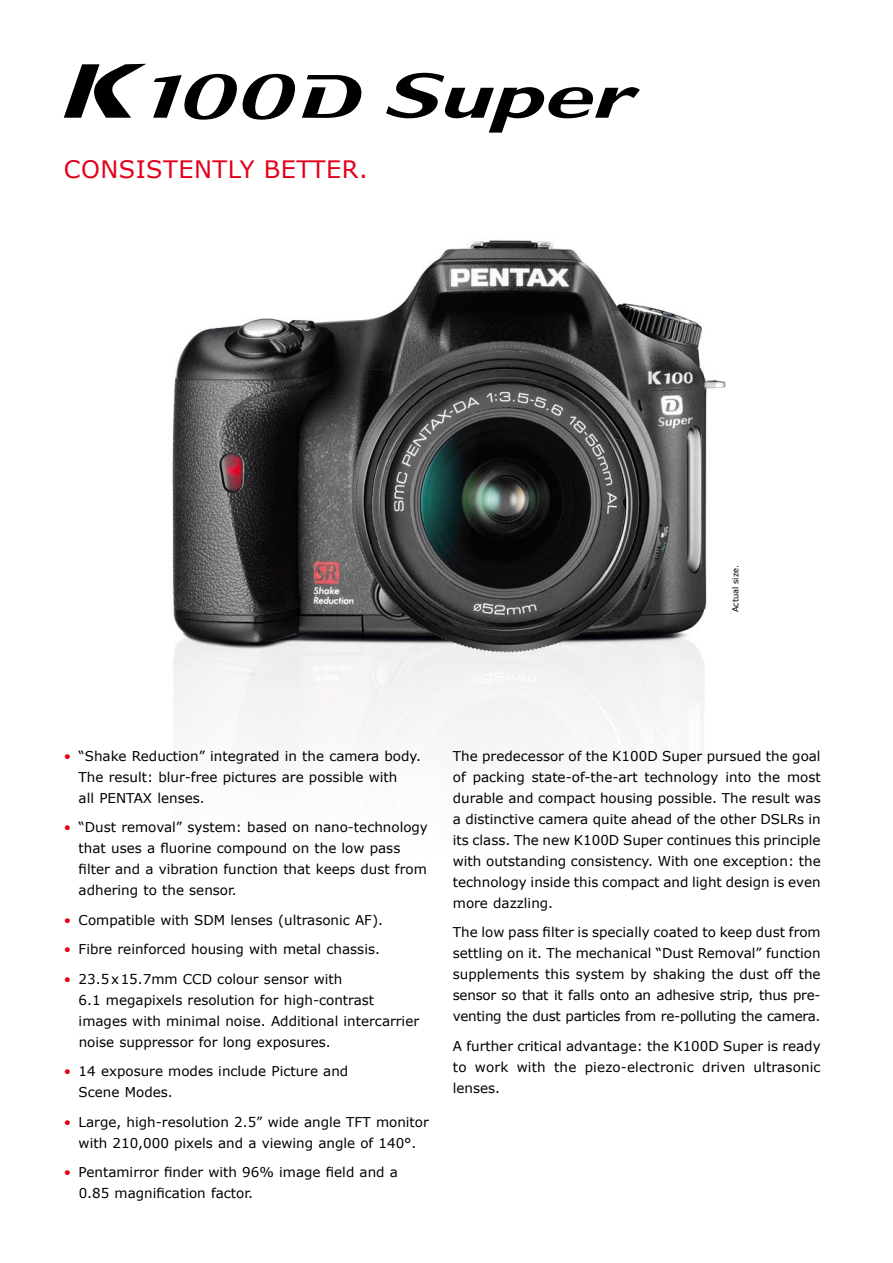
<style>
.page{position:relative;width:893px;height:1263px;background:#fff}
.page>*{position:absolute;margin:0;border:0;box-sizing:border-box;transform-origin:0 0}
.t1{font:24px "Verdana";color:#e2001a}
.t2{font:13.5px/21px "Verdana";color:#000}
.t3{font:8.25px "Verdana";color:#000}
.s1{color:#e2001a}
</style>
<div class="page">
<img style="left:172px;top:240px;width:554px;height:506px">
<svg style="left:153px;top:74px;width:209px;height:46px"></svg>
<svg style="left:64px;top:64px;width:82px;height:54px"></svg>
<svg style="left:386px;top:73px;width:254px;height:60px"></svg>
<h1 class="t1" style="left:64px;top:154px;width:35px">Consistent</h1>
<h1 class="t1" style="left:228px;top:154px;width:70px">ly better</h1>
<h1 class="t1" style="left:359px;top:154px;width:10px">.</h1>
<p class="t3" style="left:730px;top:612px;width:49px;rotate:-90deg">Actual size.</p>
<p class="t2" style="left:79px;top:745px;width:344px;text-indent:-15px"><span class="s1">•</span> “Shake Reduction” integrated in the camera body.<br>The result: blur-free pictures are possible with<br>all PENTAX lenses.</p>
<p class="t2" style="left:79px;top:816px;width:351px;text-indent:-15px"><span class="s1">•</span> “Dust removal” system: based on nano-technology that uses a fluorine compound on the low pass filter and a vibration function that keeps dust from adhering to the sensor.</p>
<p class="t2" style="left:64px;top:909px;width:321px"><span class="s1">•</span> Compatible with SDM lenses (ultrasonic AF).</p>
<p class="t2" style="left:64px;top:938px;width:318px"><span class="s1">•</span> Fibre reinforced housing with metal chassis.</p>
<p class="t2" style="left:79px;top:968px;width:342px;text-indent:-15px"><span class="s1">•</span> 23.5x15.7mm CCD colour sensor with<br>6.1 megapixels resolution for high-contrast images with minimal noise. Additional intercarrier noise suppressor for long exposures.</p>
<p class="t2" style="left:79px;top:1060px;width:271px;text-indent:-15px"><span class="s1">•</span> 14 exposure modes include Picture and<br>Scene Modes.</p>
<p class="t2" style="left:64px;top:1111px;width:367px;text-align:center"><span class="s1">•</span> Large, high-resolution 2.5” wide angle TFT monitor with 210,000 pixels and a viewing angle of 140°.</p>
<p class="t2" style="left:79px;top:1161px;width:321px;text-indent:-15px"><span class="s1">•</span> Pentamirror finder with 96% image field and a<br>0.85 magnification factor.</p>
<p class="t2" style="left:453px;top:745px;width:369px;text-align:justify">The predecessor of the K100D Super pursued the goal of packing state-of-the-art technology into the most durable and compact housing possible. The result was a distinctive camera quite ahead of the other DSLRs in its class. The new K100D Super continues this principle with outstanding consistency. With one exception: the technology inside this compact and light design is even more dazzling.</p>
<p class="t2" style="left:453px;top:921px;width:369px;text-align:justify">The low pass filter is specially coated to keep dust from settling on it. The mechanical “Dust Removal” function supplements this system by shaking the dust off the sensor so that it falls onto an adhesive strip, thus pre&shy;venting the dust particles from re-polluting the camera.</p>
<p class="t2" style="left:453px;top:1035px;width:369px;text-align:justify">A further critical advantage: the K100D Super is ready to work with the piezo-electronic driven ultrasonic lenses.</p>
</div>
